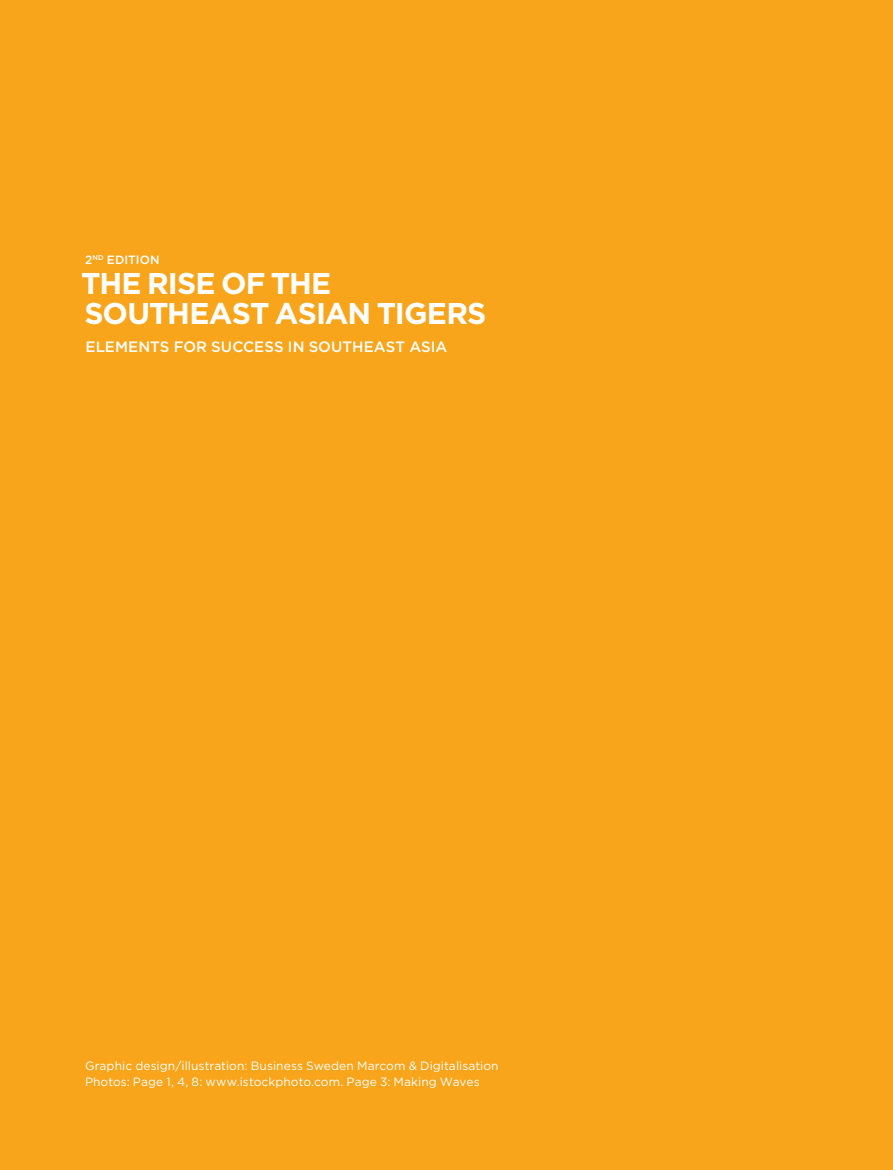
<style>
.page{position:relative;width:893px;height:1170px;background:#fff}
.page>*{position:absolute;margin:0;border:0;box-sizing:border-box;transform-origin:0 0}
.Rubrik_stor{font:700 30px/30px "Gotham";letter-spacing:-.03em;color:#fff}
.Rubrik_mellan{font:500 15px "Gotham";letter-spacing:.005em;color:#fff}
.t1{font:12px "Gotham";letter-spacing:.005em;color:#fff}
.t2{font:500 12px "Gotham";letter-spacing:.005em;color:#fff}
</style>
<div class="page">
<div style="left:0;top:0;width:893px;height:1169px;background:#f9a51b"></div>
<p class="t2" style="left:85px;top:251px;width:76px">2<sup>ND</sup> EDITION</p>
<p class="Rubrik_stor" style="left:81px;top:268px;width:407px">THE RISE OF THE<br>SOUTHEAST ASIAN TIGERS</p>
<p class="Rubrik_mellan" style="left:85px;top:337px;width:363px">ELEMENTS FOR SUCCESS IN SOUTHEAST ASIA</p>
<p class="t1" style="left:85px;top:1057px;width:415px">Graphic design/illustration: Business Sweden Marcom &amp; Digitalisation</p>
<p class="t1" style="left:85px;top:1074px;width:396px">Photos: Page 1, 4, 8: www.istockphoto.com. Page 3: Making Waves</p>
</div>
